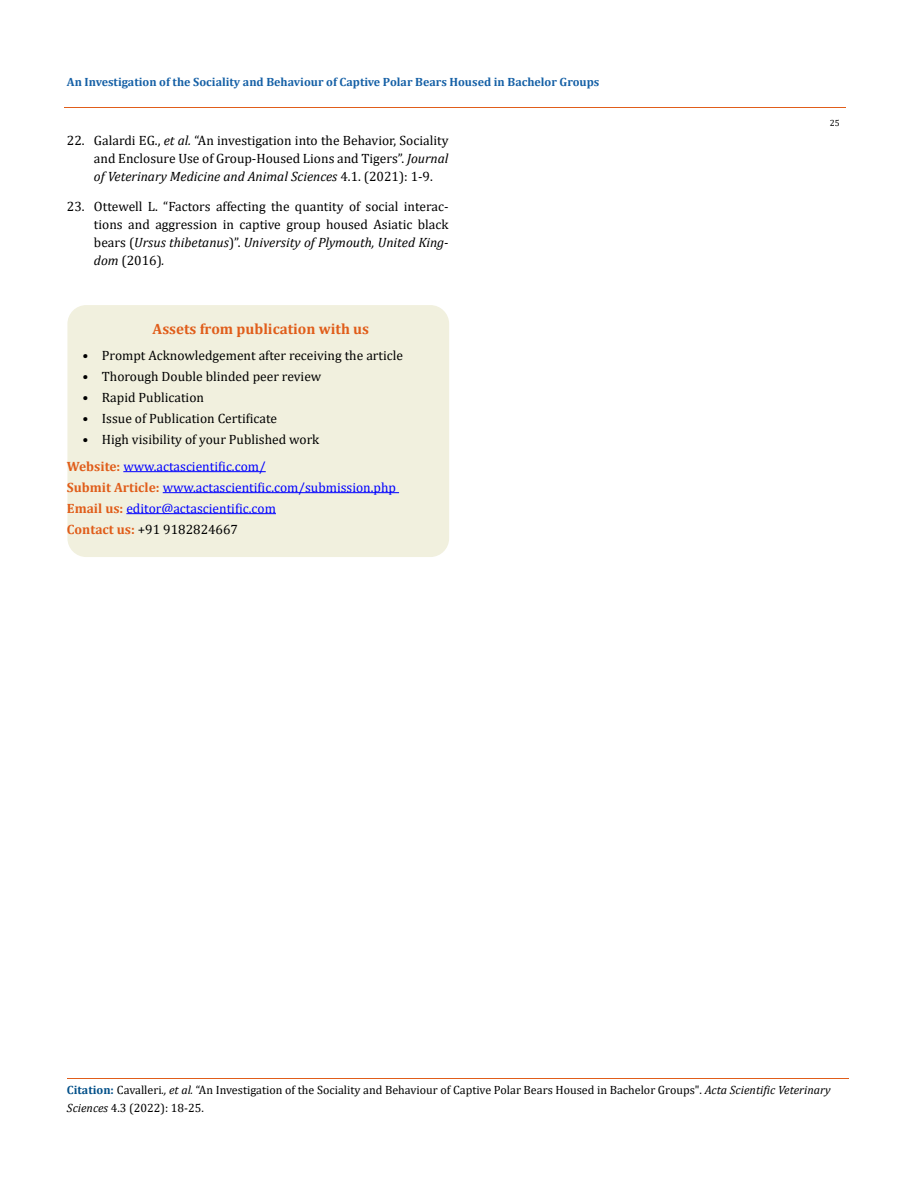
<style>
.page{position:relative;width:917px;height:1188px;background:#fff}
.page>*{position:absolute;margin:0;border:0;box-sizing:border-box;transform-origin:0 0}
.t1{font:700 15px "Cambria";color:#e05d1a}
.t2{font:13.5px/18px "Cambria";color:#000;text-align:justify}
.t3{font:13.5px/21px "Cambria";color:#00f}
.t4{font:12px/18px "Cambria";color:#000}
.t5{font:700 12px "Cambria";color:#1560a6}
.t6{font:9px "Cambria";color:#000}
.s1{font-style:italic}
.s2{font-weight:700;color:#e05d1a}
.s3{color:#000}
.s4{font-weight:700;color:#035089}
</style>
<div class="page">
<div style="left:68px;top:306px;width:380px;height:250px;background:#f1f0de;border-radius:18px"></div>
<div style="left:67px;top:305px;width:382px;height:252px;border:2px solid #f1f0de;border-radius:18px"></div>
<hr style="left:123px;top:471px;width:143px;height:1px;background:#00f">
<hr style="left:163px;top:492px;width:236px;height:1px;background:#00f">
<hr style="left:126px;top:513px;width:150px;height:1px;background:#00f">
<hr style="left:64px;top:108px;width:781px;height:1px;background:#e05d1a">
<hr style="left:67px;top:1078px;width:781px;height:1px;background:#e05d1a">
<p class="t5" style="left:67px;top:73px;width:534px">An Investigation of the Sociality and Behaviour of Captive Polar Bears Housed in Bachelor Groups</p>
<p class="t2" style="left:94px;top:132px;width:356px;text-indent:-27px">22. Galardi EG., <span class="s1">et al.</span> “An investigation into the Behavior, Sociality and Enclosure Use of Group-Housed Lions and Tigers”. <span class="s1">Journal of Veterinary Medicine and Animal Sciences</span> 4.1. (2021): 1-9.</p>
<p class="t2" style="left:94px;top:198px;width:356px;text-indent:-27px">23. Ottewell L. “Factors affecting the quantity of social interac&shy;tions and aggression in captive group housed Asiatic black bears (<span class="s1">Ursus thibetanus</span>)”. <span class="s1">University of Plymouth, United King&shy;dom</span> (2016)<span class="s1">.</span></p>
<p class="t1" style="left:152px;top:318px;width:218px">Assets from publication with us</p>
<p class="t2" style="left:82px;top:346px;width:322px">• Prompt Acknowledgement after receiving the article</p>
<p class="t2" style="left:82px;top:367px;width:240px">• Thorough Double blinded peer review</p>
<p class="t2" style="left:82px;top:388px;width:123px">• Rapid Publication</p>
<p class="t2" style="left:82px;top:409px;width:196px">• Issue of Publication Certificate</p>
<p class="t2" style="left:82px;top:430px;width:238px">• High visibility of your Published work</p>
<p class="t3" style="left:67px;top:456px;width:330px"><span class="s2">Website:</span> www.actascientific.com/<br><span class="s2">Submit Article:</span> www.actascientific.com/submission.php <span class="s2">Email us:</span> editor@actascientific.com<br><span class="s2">Contact us:</span> <span class="s3">+91 9182824667</span></p>
<p class="t6" style="left:829px;top:118px;width:11px">25</p>
<p class="t4" style="left:67px;top:1081px;width:765px"><span class="s4">Citation:</span> Cavalleri<span class="s1">., et al.</span> “An Investigation of the Sociality and Behaviour of Captive Polar Bears Housed in Bachelor Groups". <span class="s1">Acta Scientific Veterinary<br>Sciences</span> 4.3 (2022): 18-25.</p>
</div>
